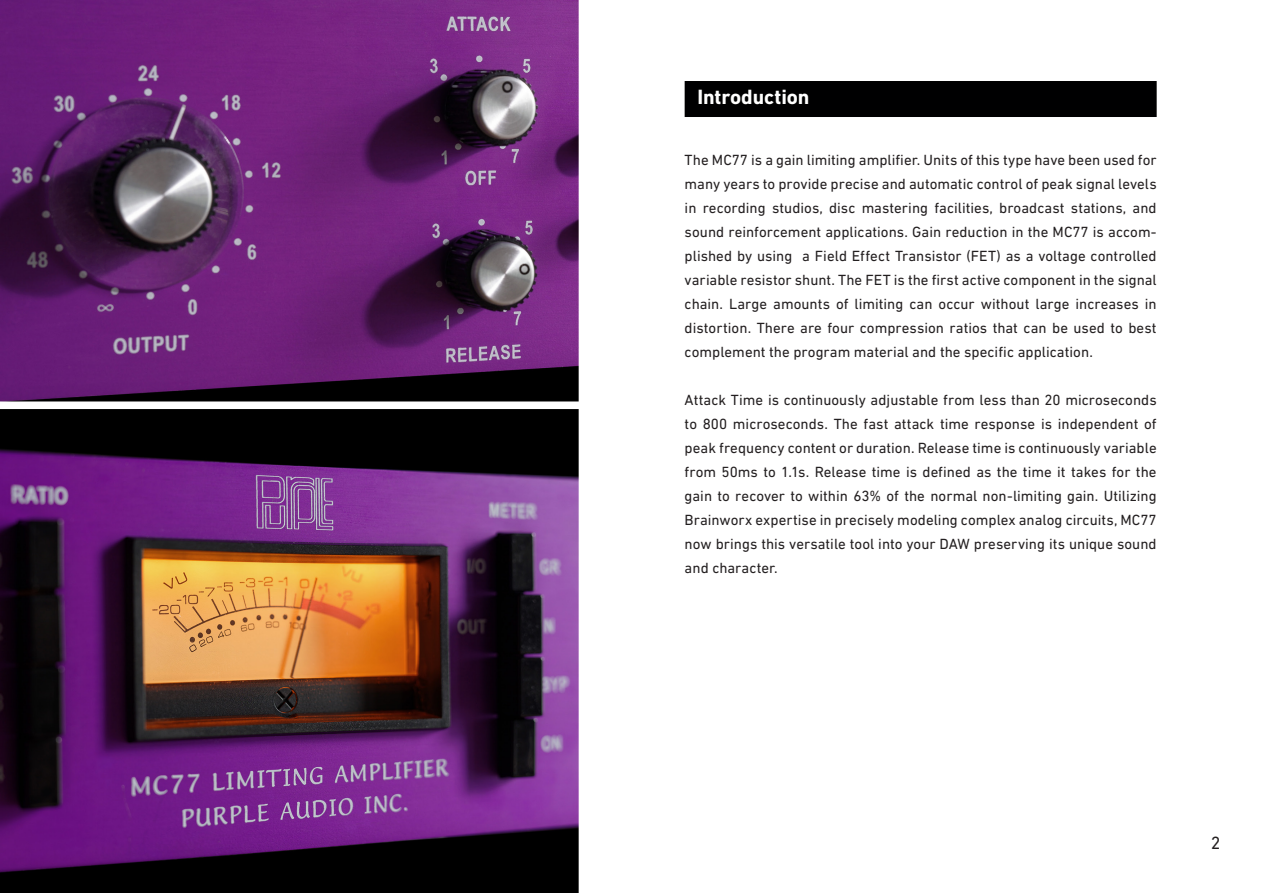
<style>
.page{position:relative;width:1263px;height:893px;background:#fff}
.page>*{position:absolute;margin:0;border:0;box-sizing:border-box;transform-origin:0 0}
.Text_Headlines_BG_Sc{font:700 21px "DIN Next LT Pro";letter-spacing:-.005em;color:#fff}
.t1{font:18px "DIN Next LT Pro";color:#231f20}
.Text{font:15px/24px "DIN Next LT Pro";color:#231f20;text-align:justify}
</style>
<div class="page">
<img style="left:0;top:0;width:685px;height:893px">
<div style="left:685px;top:81px;width:472px;height:36px;background:#000001"></div>
<p class="Text_Headlines_BG_Sc" style="left:697px;top:85px;width:114px">Introduction</p>
<p class="Text" style="left:685px;top:148px;width:474px">The MC77 is a gain limiting amplifier. Units of this type have been used for many years to provide precise and automatic control of peak signal levels in recording studios, disc mastering facilities, broadcast stations, and sound reinforcement applications. Gain reduction in the MC77 is accom&shy;plished by using a Field Effect Transistor (FET) as a voltage controlled variable resistor shunt. The FET is the first active component in the signal</p>
<p class="Text" style="left:685px;top:292px;width:474px">chain. Large amounts of limiting can occur without large increases in distortion. There are four compression ratios that can be used to best complement the program material and the specific application.</p>
<p class="Text" style="left:685px;top:388px;width:474px">Attack Time is continuously adjustable from less than 20 microseconds to 800 microseconds. The fast attack time response is independent of peak frequency content or duration. Release time is continuously variable from 50ms to 1.1s. Release time is defined as the time it takes for the gain to recover to within 63% of the normal non-limiting gain. Utilizing Brainworx expertise in precisely modeling complex analog circuits, MC77 now brings this versatile tool into your DAW preserving its unique sound and character.</p>
<p class="t1" style="left:1211px;top:833px;width:11px">2</p>
</div>
